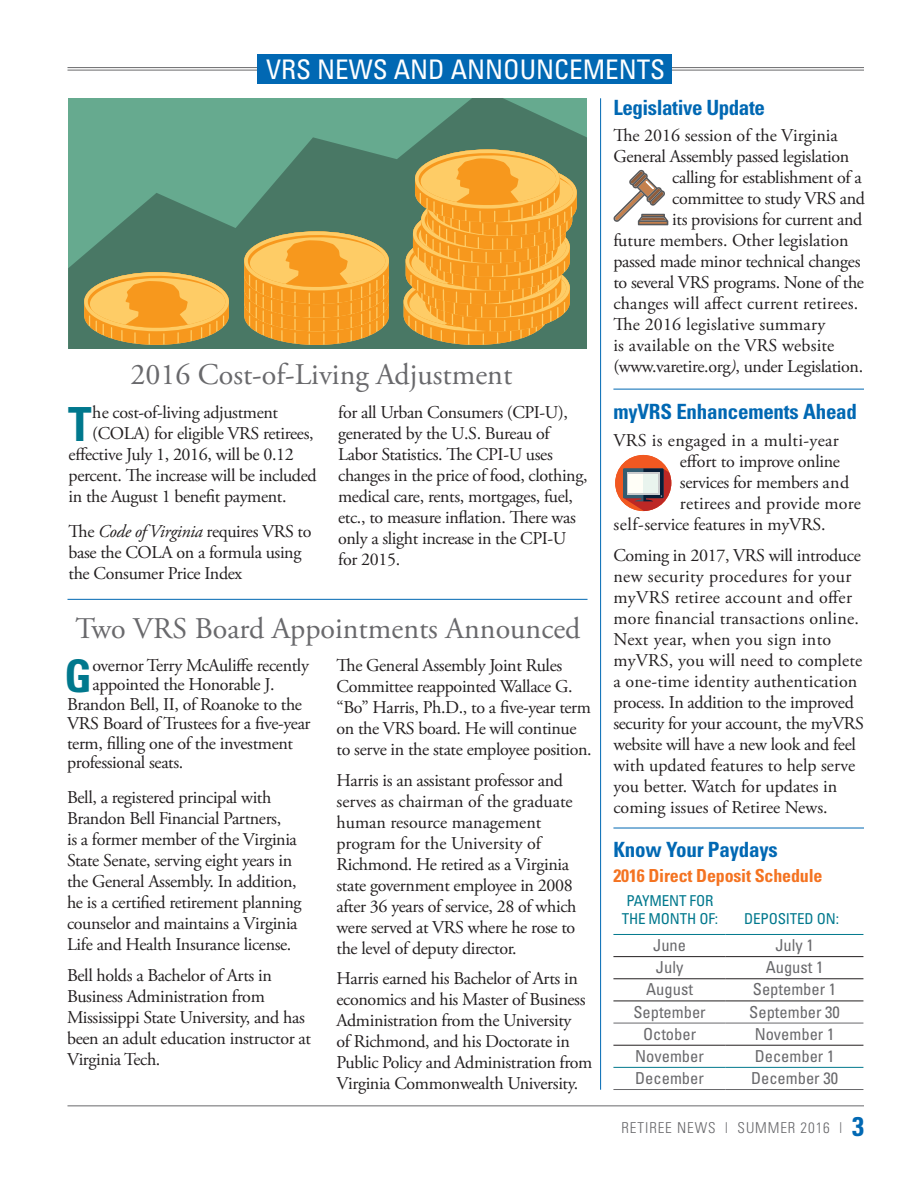
<style>
.page{position:relative;width:918px;height:1188px;background:#fff}
.page>*{position:absolute;margin:0;border:0;box-sizing:border-box;transform-origin:0 0}
.t1{font:700 condensed 47.1px "Univers";color:#00788d}
.t2{font:700 condensed 45px "Univers";color:#00788d}
.t3{font:30px "Adobe Garamond Pro";color:#69696c}
.t4{font:condensed 27px "Univers";color:#fff}
.t5{font:700 condensed 21px "Univers";letter-spacing:-.01em;color:#0168b3}
.t6{font:18px/21px "Adobe Garamond Pro";letter-spacing:-.02em;color:#231f20}
.t7{font:18px/21px "Adobe Garamond Pro";color:#231f20}
.t8{font:18px "Adobe Garamond Pro";letter-spacing:.01em;color:#231f20}
.t9{font:18px "Adobe Garamond Pro";letter-spacing:.02em;color:#231f20}
.t10{font:700 condensed 18px "Univers";letter-spacing:-.01em;color:#f47321}
.t11{font:condensed 16.5px "Univers";color:#69696c}
.t12{font:condensed 15px/18px "Univers";letter-spacing:-.01em;color:#00788d;text-align:center}
.t13{font:300 condensed 15px "Univers";letter-spacing:.06em;color:#69696c}
.s1{font-style:italic}
.s2{font-weight:700;font-size:27px;color:#0168b3}
</style>
<div class="page">
<hr style="left:68px;top:67px;width:796px;height:1px;background:#69696c">
<hr style="left:68px;top:70px;width:796px;height:1px;background:#69696c">
<hr style="left:68px;top:1105px;width:796px;height:1px;background:#69696c">
<svg style="left:69px;top:98px;width:518px;height:251px;background:#57917a"></svg>
<svg style="left:84px;top:272px;width:145px;height:73px;background:#dba747"></svg>
<svg style="left:244px;top:231px;width:145px;height:114px;background:#e5a43b"></svg>
<svg style="left:404px;top:149px;width:173px;height:196px;background:#dda13d"></svg>
<hr style="left:600px;top:98px;width:1px;height:992px;background:#0168b3">
<div style="left:615px;top:455px;width:56px;height:56px;background:#f15821;border-radius:50%"></div>
<svg style="left:623px;top:468px;width:48px;height:43px;background:#b18f8f"></svg>
<svg style="left:614px;top:170px;width:54px;height:55px"></svg>
<hr style="left:613px;top:1067px;width:113px;height:1px;background:#00788d">
<hr style="left:726px;top:1067px;width:137px;height:1px;background:#00788d">
<hr style="left:613px;top:1045px;width:113px;height:1px;background:#231f20">
<hr style="left:726px;top:1045px;width:137px;height:1px;background:#231f20">
<hr style="left:613px;top:934px;width:113px;height:1px;background:#00788d">
<hr style="left:726px;top:934px;width:137px;height:1px;background:#00788d">
<hr style="left:613px;top:956px;width:113px;height:1px;background:#231f20">
<hr style="left:726px;top:956px;width:137px;height:1px;background:#231f20">
<hr style="left:613px;top:978px;width:113px;height:1px;background:#231f20">
<hr style="left:726px;top:978px;width:137px;height:1px;background:#231f20">
<hr style="left:613px;top:1001px;width:113px;height:1px;background:#231f20">
<hr style="left:726px;top:1001px;width:137px;height:1px;background:#231f20">
<hr style="left:613px;top:1089px;width:113px;height:1px;background:#69696c">
<hr style="left:726px;top:1089px;width:137px;height:1px;background:#69696c">
<hr style="left:613px;top:1023px;width:113px;height:1px;background:#69696c">
<hr style="left:726px;top:1023px;width:137px;height:1px;background:#69696c">
<div style="left:258px;top:54px;width:414px;height:30px;background:#0168b3"></div>
<hr style="left:68px;top:599px;width:520px;height:1px;background:#0168b3">
<hr style="left:613px;top:389px;width:251px;height:1px;background:#0168b3">
<hr style="left:613px;top:828px;width:251px;height:1px;background:#0168b3">
<h3 class="t4" style="left:266px;top:52px;width:401px">VRS NEWS AND ANNOUNCEMENTS</h3>
<h3 class="t3" style="left:130px;top:356px;width:383px">2016 Cost-of-Living Adjustment</h3>
<h1 class="t1" style="left:68px;top:395px;width:25px">T</h1>
<p class="t6" style="left:92px;top:403px;width:187px">he cost-of-living adjustment</p>
<p class="t6" style="left:92px;top:424px;width:223px">(COLA) for eligible VRS retirees,</p>
<p class="t6" style="left:69px;top:445px;width:227px">effective July 1, 2016, will be 0.12</p>
<p class="t6" style="left:69px;top:466px;width:250px">percent. The increase will be included</p>
<p class="t6" style="left:69px;top:487px;width:220px">in the August 1 benefit payment.</p>
<p class="t6" style="left:69px;top:521px;width:244px">The <span class="s1">Code of Virginia</span> requires VRS to base the COLA on a formula using the Consumer Price Index</p>
<p class="t6" style="left:338px;top:403px;width:251px">for all Urban Consumers (CPI-U), generated by the U.S. Bureau of<br>Labor Statistics. The CPI-U uses changes in the price of food, clothing, medical care, rents, mortgages, fuel, etc., to measure inflation. There was only a slight increase in the CPI-U for 2015.</p>
<h3 class="t3" style="left:76px;top:611px;width:506px">Two VRS Board Appointments Announced</h3>
<h2 class="t2" style="left:65px;top:648px;width:29px">G</h2>
<p class="t6" style="left:93px;top:655px;width:218px">overnor Terry McAuliffe recently</p>
<p class="t6" style="left:93px;top:675px;width:184px">appointed the Honorable J.</p>
<p class="t6" style="left:67px;top:694px;width:237px">Brandon Bell, II, of Roanoke to the</p>
<p class="t6" style="left:67px;top:714px;width:245px">VRS Board of Trustees for a five-year</p>
<p class="t6" style="left:67px;top:733px;width:228px">term, filling one of the investment</p>
<p class="t6" style="left:67px;top:753px;width:118px">professional seats.</p>
<p class="t6" style="left:67px;top:787px;width:236px">Bell, a registered principal with Brandon Bell Financial Partners,<br>is a former member of the Virginia State Senate, serving eight years in the General Assembly. In addition, he is a certified retirement planning counselor and maintains a Virginia Life and Health Insurance license.</p>
<p class="t6" style="left:67px;top:965px;width:245px">Bell holds a Bachelor of Arts in<br>Business Administration from<br>Mississippi State University, and has been an adult education instructor at<br>Virginia Tech.</p>
<p class="t6" style="left:337px;top:655px;width:257px">The General Assembly Joint Rules Committee reappointed Wallace G. “Bo” Harris, Ph.D., to a five-year term on the VRS board. He will continue to serve in the state employee position.</p>
<p class="t6" style="left:337px;top:770px;width:241px">Harris is an assistant professor and serves as chairman of the graduate human resource management program for the University of<br>Richmond. He retired as a Virginia state government employee in 2008 after 36 years of service, 28 of which were served at VRS where he rose to the level of deputy director.</p>
<p class="t6" style="left:337px;top:969px;width:257px">Harris earned his Bachelor of Arts in economics and his Master of Business Administration from the University<br>of Richmond, and his Doctorate in Public Policy and Administration from Virginia Commonwealth University.</p>
<p class="t5" style="left:613px;top:94px;width:153px">Legislative Update</p>
<p class="t7" style="left:613px;top:125px;width:226px">The 2016 session of the Virginia</p>
<p class="t6" style="left:613px;top:146px;width:237px">General Assembly passed legislation</p>
<p class="t6" style="left:672px;top:167px;width:191px">calling for establishment of a</p>
<p class="t6" style="left:672px;top:188px;width:194px">committee to study VRS and</p>
<p class="t6" style="left:672px;top:209px;width:191px">its provisions for current and</p>
<p class="t7" style="left:613px;top:230px;width:237px">future members. Other legislation</p>
<p class="t6" style="left:613px;top:251px;width:249px">passed made minor technical changes</p>
<p class="t6" style="left:613px;top:272px;width:252px">to several VRS programs. None of the</p>
<p class="t8" style="left:613px;top:292px;width:246px">changes will affect current retirees.</p>
<p class="t8" style="left:613px;top:313px;width:214px">The 2016 legislative summary</p>
<p class="t8" style="left:613px;top:334px;width:222px">is available on the VRS website</p>
<p class="t6" style="left:613px;top:356px;width:251px">(www.varetire.org<span class="s1">)</span>, under Legislation.</p>
<p class="t5" style="left:613px;top:399px;width:245px">myVRS Enhancements Ahead</p>
<p class="t9" style="left:613px;top:429px;width:227px">VRS is engaged in a multi-year</p>
<p class="t6" style="left:680px;top:451px;width:161px">effort to improve online</p>
<p class="t6" style="left:680px;top:472px;width:171px">services for members and</p>
<p class="t8" style="left:680px;top:492px;width:182px">retirees and provide more</p>
<p class="t6" style="left:613px;top:514px;width:214px">self-service features in myVRS.</p>
<p class="t7" style="left:613px;top:545px;width:252px">Coming in 2017, VRS will introduce new security procedures for your myVRS retiree account and offer more financial transactions online.<br>Next year, when you sign into myVRS, you will need to complete a one-time identity authentication process. In addition to the improved security for your account, the myVRS website will have a new look and feel with updated features to help serve you better. Watch for updates in coming issues of Retiree News.</p>
<p class="t5" style="left:613px;top:837px;width:166px">Know Your Paydays</p>
<p class="t10" style="left:613px;top:864px;width:211px">2016 Direct Deposit Schedule</p>
<p class="t12" style="left:622px;top:891px;width:98px">PAYMENT FOR<br>THE MONTH OF:</p>
<p class="t12" style="left:744px;top:909px;width:96px">DEPOSITED ON:</p>
<p class="t11" style="left:653px;top:935px;width:34px">June</p>
<p class="t11" style="left:775px;top:935px;width:40px">July 1</p>
<p class="t11" style="left:656px;top:957px;width:29px">July</p>
<p class="t11" style="left:766px;top:957px;width:59px">August 1</p>
<p class="t11" style="left:646px;top:979px;width:48px">August</p>
<p class="t11" style="left:753px;top:979px;width:85px">September 1</p>
<p class="t11" style="left:633px;top:1001px;width:74px">September</p>
<p class="t11" style="left:749px;top:1001px;width:92px">September 30</p>
<p class="t11" style="left:643px;top:1023px;width:55px">October</p>
<p class="t11" style="left:755px;top:1023px;width:81px">November 1</p>
<p class="t11" style="left:635px;top:1046px;width:70px">November</p>
<p class="t11" style="left:755px;top:1046px;width:81px">December 1</p>
<p class="t11" style="left:635px;top:1068px;width:70px">December</p>
<p class="t11" style="left:751px;top:1068px;width:89px">December 30</p>
<p class="t13" style="left:622px;top:1119px;width:244px">RETIREE NEWS | SUMMER 2016 | <span class="s2">3</span></p>
</div>
